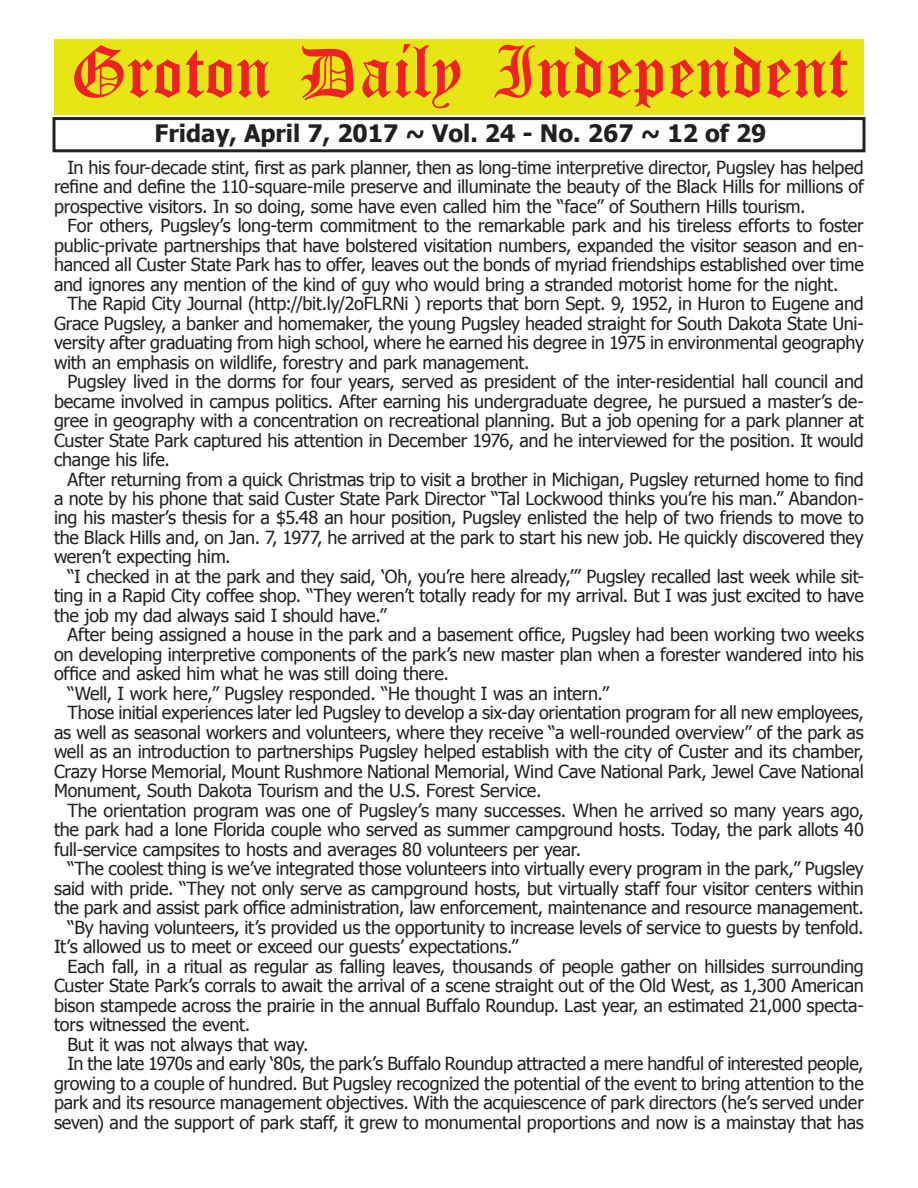
<style>
.page{position:relative;width:918px;height:1188px;background:#fff}
.page>*{position:absolute;margin:0;border:0;box-sizing:border-box;transform-origin:0 0}
.t1{font:54px "Old English Five";color:#ee2123}
.t2{font:700 24px "Tahoma";color:#231f20}
.t3{font:18px/19.5px "Tahoma";letter-spacing:-.015em;color:#231f20;text-align:justify}
</style>
<div class="page">
<div style="left:52px;top:117px;width:814px;height:35px;border:3px solid #231f20"></div>
<div style="left:54px;top:40px;width:810px;height:75px;background:#e7e515"></div>
<h1 class="t1" style="left:70px;top:47px;width:779px">Groton Daily Independent</h1>
<h2 class="t2" style="left:155px;top:116px;width:613px">Friday, April 7, 2017 ~ Vol. 24 - No. 267 ~ 12 of 29</h2>
<p class="t3" style="left:54px;top:156px;width:811px;text-indent:14px">In his four-decade stint, first as park planner, then as long-time interpretive director, Pugsley has helped refine and define the 110-square-mile preserve and illuminate the beauty of the Black Hills for millions of prospective visitors. In so doing, some have even called him the “face” of Southern Hills tourism.</p>
<p class="t3" style="left:54px;top:215px;width:812px;text-indent:14px">For others, Pugsley’s long-term commitment to the remarkable park and his tireless efforts to foster public-private partnerships that have bolstered visitation numbers, expanded the visitor season and en&shy;hanced all Custer State Park has to offer, leaves out the bonds of myriad friendships established over time and ignores any mention of the kind of guy who would bring a stranded motorist home for the night.</p>
<p class="t3" style="left:54px;top:293px;width:812px;text-indent:14px">The Rapid City Journal (http://bit.ly/2oFLRNi ) reports that born Sept. 9, 1952, in Huron to Eugene and Grace Pugsley, a banker and homemaker, the young Pugsley headed straight for South Dakota State Uni&shy;versity after graduating from high school, where he earned his degree in 1975 in environmental geography with an emphasis on wildlife, forestry and park management.</p>
<p class="t3" style="left:54px;top:371px;width:812px;text-indent:14px">Pugsley lived in the dorms for four years, served as president of the inter-residential hall council and became involved in campus politics. After earning his undergraduate degree, he pursued a master’s de&shy;gree in geography with a concentration on recreational planning. But a job opening for a park planner at Custer State Park captured his attention in December 1976, and he interviewed for the position. It would change his life.</p>
<p class="t3" style="left:54px;top:468px;width:812px;text-indent:14px">After returning from a quick Christmas trip to visit a brother in Michigan, Pugsley returned home to find a note by his phone that said Custer State Park Director “Tal Lockwood thinks you’re his man.” Abandon&shy;ing his master’s thesis for a $5.48 an hour position, Pugsley enlisted the help of two friends to move to the Black Hills and, on Jan. 7, 1977, he arrived at the park to start his new job. He quickly discovered they weren’t expecting him.</p>
<p class="t3" style="left:54px;top:566px;width:812px;text-indent:14px">“I checked in at the park and they said, ‘Oh, you’re here already,’” Pugsley recalled last week while sit&shy;ting in a Rapid City coffee shop. “They weren’t totally ready for my arrival. But I was just excited to have the job my dad always said I should have.”</p>
<p class="t3" style="left:68px;top:624px;width:798px">After being assigned a house in the park and a basement office, Pugsley had been working two weeks</p>
<p class="t3" style="left:54px;top:644px;width:811px">on developing interpretive components of the park’s new master plan when a forester wandered into his</p>
<p class="t3" style="left:54px;top:663px;width:397px">office and asked him what he was still doing there.</p>
<p class="t3" style="left:68px;top:683px;width:543px">“Well, I work here,” Pugsley responded. “He thought I was an intern.”</p>
<p class="t3" style="left:68px;top:702px;width:798px">Those initial experiences later led Pugsley to develop a six-day orientation program for all new employees,</p>
<p class="t3" style="left:54px;top:722px;width:811px">as well as seasonal workers and volunteers, where they receive “a well-rounded overview” of the park as</p>
<p class="t3" style="left:54px;top:741px;width:811px">well as an introduction to partnerships Pugsley helped establish with the city of Custer and its chamber,</p>
<p class="t3" style="left:54px;top:761px;width:811px">Crazy Horse Memorial, Mount Rushmore National Memorial, Wind Cave National Park, Jewel Cave National</p>
<p class="t3" style="left:54px;top:780px;width:489px">Monument, South Dakota Tourism and the U.S. Forest Service.</p>
<p class="t3" style="left:68px;top:800px;width:798px">The orientation program was one of Pugsley’s many successes. When he arrived so many years ago,</p>
<p class="t3" style="left:54px;top:819px;width:811px">the park had a lone Florida couple who served as summer campground hosts. Today, the park allots 40</p>
<p class="t3" style="left:54px;top:839px;width:529px">full-service campsites to hosts and averages 80 volunteers per year.</p>
<p class="t3" style="left:68px;top:858px;width:798px">“The coolest thing is we’ve integrated those volunteers into virtually every program in the park,” Pugsley</p>
<p class="t3" style="left:54px;top:878px;width:811px">said with pride. “They not only serve as campground hosts, but virtually staff four visitor centers within</p>
<p class="t3" style="left:54px;top:897px;width:811px">the park and assist park office administration, law enforcement, maintenance and resource management.</p>
<p class="t3" style="left:68px;top:917px;width:798px">“By having volunteers, it’s provided us the opportunity to increase levels of service to guests by tenfold.</p>
<p class="t3" style="left:54px;top:936px;width:466px">It’s allowed us to meet or exceed our guests’ expectations.”</p>
<p class="t3" style="left:68px;top:956px;width:798px">Each fall, in a ritual as regular as falling leaves, thousands of people gather on hillsides surrounding</p>
<p class="t3" style="left:54px;top:975px;width:811px">Custer State Park’s corrals to await the arrival of a scene straight out of the Old West, as 1,300 American</p>
<p class="t3" style="left:54px;top:995px;width:812px">bison stampede across the prairie in the annual Buffalo Roundup. Last year, an estimated 21,000 specta-</p>
<p class="t3" style="left:54px;top:1014px;width:198px">tors witnessed the event.</p>
<p class="t3" style="left:68px;top:1034px;width:243px">But it was not always that way.</p>
<p class="t3" style="left:68px;top:1053px;width:798px">In the late 1970s and early ‘80s, the park’s Buffalo Roundup attracted a mere handful of interested people,</p>
<p class="t3" style="left:54px;top:1073px;width:811px">growing to a couple of hundred. But Pugsley recognized the potential of the event to bring attention to the</p>
<p class="t3" style="left:54px;top:1092px;width:811px">park and its resource management objectives. With the acquiescence of park directors (he’s served under</p>
<p class="t3" style="left:54px;top:1112px;width:811px">seven) and the support of park staff, it grew to monumental proportions and now is a mainstay that has</p>
</div>
